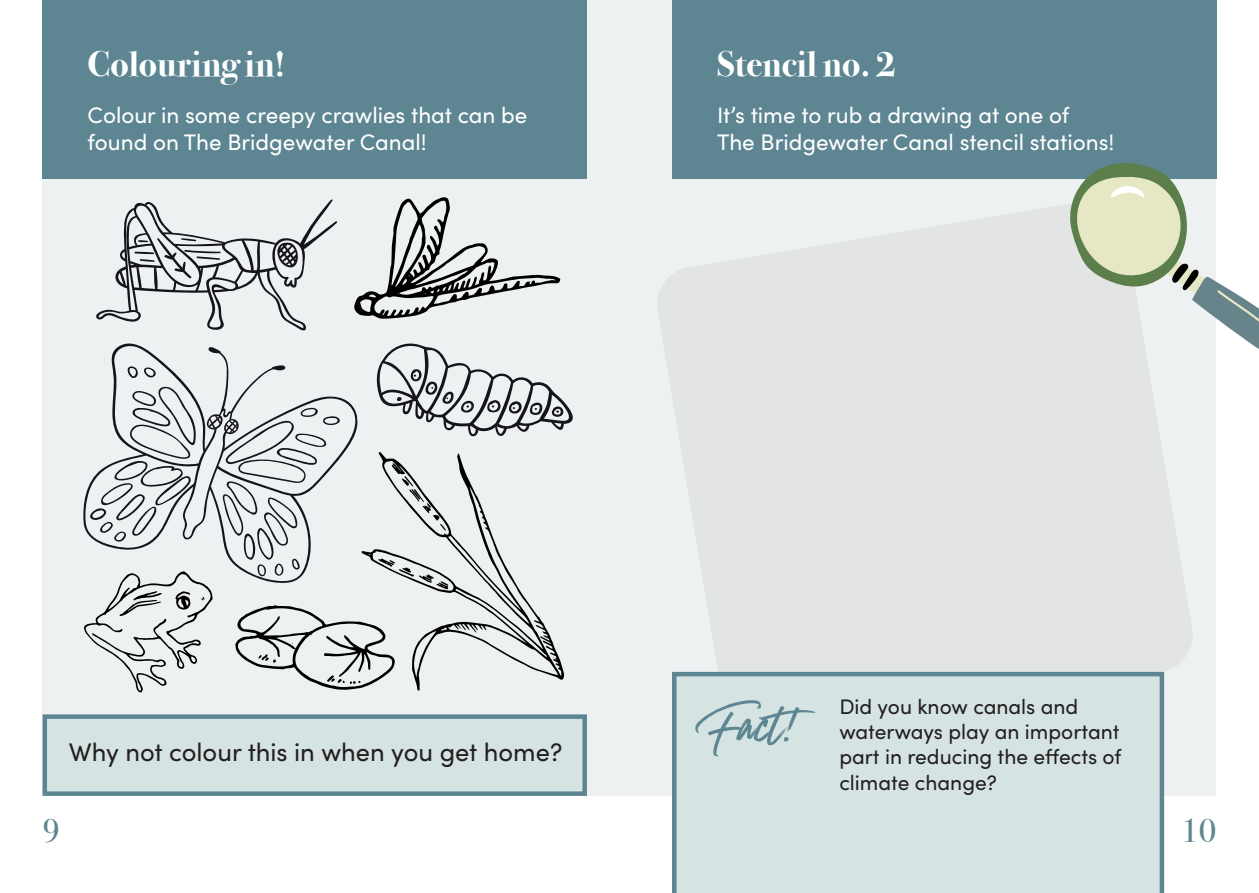
<style>
.page{position:relative;width:1259px;height:893px;background:#fff}
.page>*{position:absolute;margin:0;border:0;box-sizing:border-box;transform-origin:0 0}
.t1{font:63px "Stay Dreaming";color:#5d8692}
.t2{font:700 36px "Bodoni Svty Two ITCTT";color:#fff}
.t3{font:33px "Bodoni Svty Two ITCTT";color:#5d8692}
.t4{font:25.5px "Sofia Pro";color:#231f20}
.t5{font:22.5px/27px "Sofia Pro";color:#fff}
.t6{font:21px/25.2px "Sofia Pro";color:#231f20}
</style>
<div class="page">
<div style="left:43px;top:0;width:1173px;height:796px;background:#edf1f2"></div>
<div style="left:43px;top:714px;width:544px;height:82px;background:#d5e3e2;border:4px solid #5d8692"></div>
<div style="left:672px;top:0;width:544px;height:179px;background:#5d8692"></div>
<svg style="left:657px;top:204px;width:535px;height:537px;fill:#e3e5e5"></svg>
<div style="left:672px;top:672px;width:492px;height:221px;background:#d5e3e2"></div>
<div style="left:43px;top:0;width:544px;height:179px;background:#5d8692"></div>
<svg style="left:83px;top:343px;width:275px;height:240px"></svg>
<svg style="left:127px;top:366px;width:30px;height:13px"></svg>
<svg style="left:90px;top:386px;width:106px;height:156px"></svg>
<svg style="left:222px;top:407px;width:119px;height:170px"></svg>
<svg style="left:354px;top:197px;width:206px;height:122px"></svg>
<svg style="left:361px;top:452px;width:203px;height:239px"></svg>
<svg style="left:402px;top:476px;width:44px;height:55px"></svg>
<svg style="left:378px;top:558px;width:70px;height:32px"></svg>
<svg style="left:235px;top:605px;width:160px;height:85px"></svg>
<svg style="left:84px;top:571px;width:128px;height:122px"></svg>
<svg style="left:376px;top:343px;width:197px;height:94px"></svg>
<svg style="left:96px;top:199px;width:242px;height:132px"></svg>
<svg style="left:1068px;top:161px;width:191px;height:210px"></svg>
<h2 class="t2" style="left:88px;top:34px;width:199px">Colouring in!</h2>
<p class="t5" style="left:88px;top:100px;width:441px">Colour in some creepy crawlies that can be found on The Bridgewater Canal!</p>
<h2 class="t2" style="left:717px;top:34px;width:180px">Stencil no. 2</h2>
<p class="t5" style="left:717px;top:100px;width:399px">It’s time to rub a drawing at one of<br>The Bridgewater Canal stencil stations!</p>
<p class="t4" style="left:69px;top:734px;width:495px">Why not colour this in when you get home?</p>
<h1 class="t1" style="left:707px;top:688px;width:123px">Fa c t!</h1>
<p class="t6" style="left:839px;top:693px;width:283px">Did you know canals and waterways play an important part in reducing the effects of climate change?</p>
<h3 class="t3" style="left:43px;top:803px;width:19px">9</h3>
<h3 class="t3" style="left:1181px;top:803px;width:37px">10</h3>
</div>
